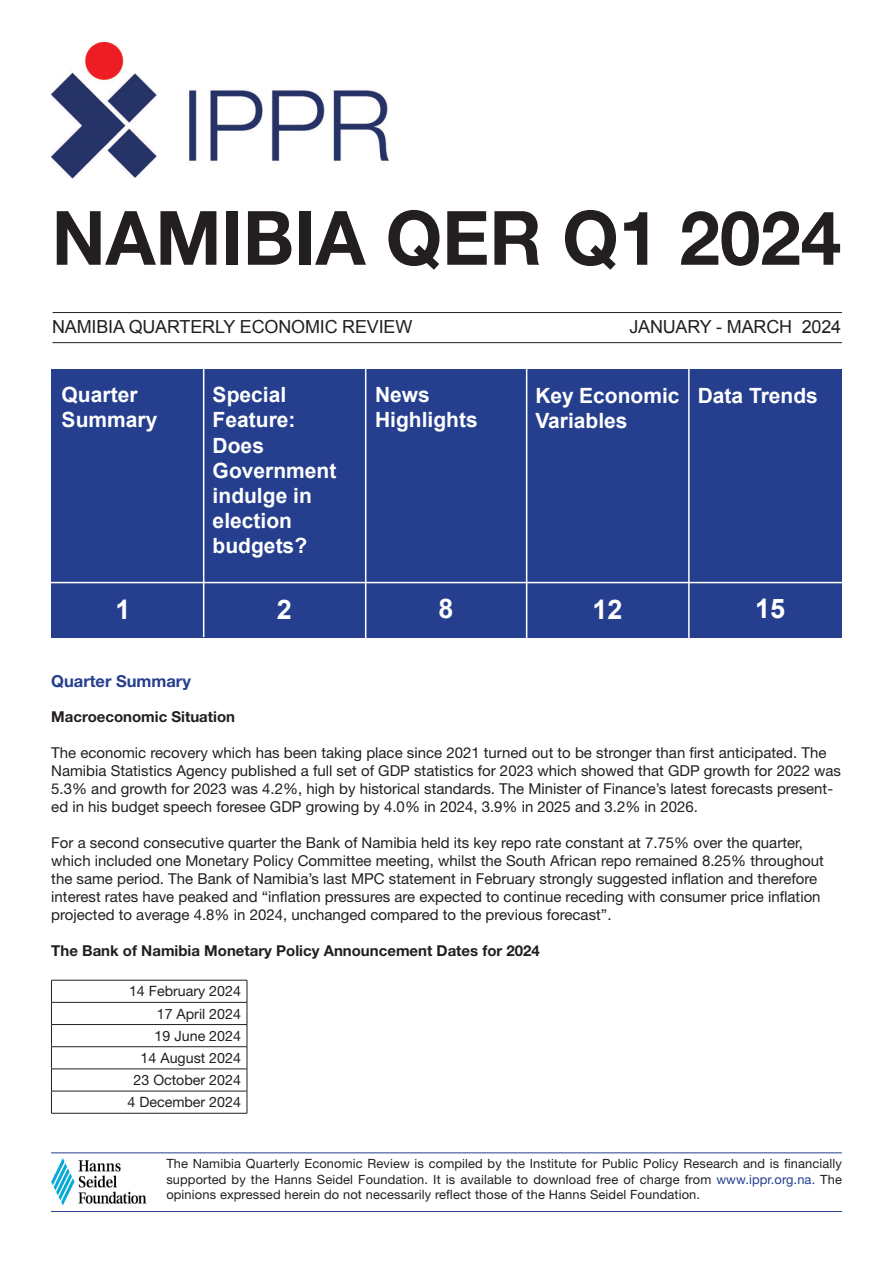
<style>
.page{position:relative;width:893px;height:1263px;background:#fff}
.page>*{position:absolute;margin:0;border:0;box-sizing:border-box;transform-origin:0 0}
.t1{font:700 75px "Helvetica Neue LT Std";color:#231f20}
.t2{font:700 27px "Arial";color:#fff}
.t3{font:700 21px/25.2px "Arial";color:#fff}
.t4{font:18px "Arial";letter-spacing:-.01em;color:#231f20}
.t5{font:700 16.5px "Helvetica Neue LT Std";color:#253f8e}
.t6{font:15px/18px "Helvetica Neue LT Std";color:#231f20}
.t7{font:700 15px "Helvetica Neue LT Std";color:#231f20}
.t8{font:14.25px/22.2px "Helvetica Neue LT Std";color:#231f20;text-align:right}
.t9{font:12.75px/15.3px "Helvetica Neue LT Std";letter-spacing:.01em;color:#231f20;text-align:justify}
.s1{color:#253f8e}
</style>
<div class="page">
<div style="left:51px;top:370px;width:790px;height:268px;background:#253f8e"></div>
<hr style="left:51px;top:1152px;width:791px;height:1px;background:#253f8e">
<hr style="left:51px;top:1211px;width:791px;height:1px;background:#253f8e">
<hr style="left:53px;top:312px;width:789px;height:1px;background:#231f20">
<hr style="left:53px;top:342px;width:789px;height:1px;background:#231f20">
<img style="left:51px;top:1158px;width:96px;height:48px">
<hr style="left:203px;top:364px;width:1px;height:273px;background:#fff">
<hr style="left:365px;top:364px;width:1px;height:274px;background:#fff">
<hr style="left:526px;top:364px;width:1px;height:274px;background:#fff">
<hr style="left:51px;top:582px;width:791px;height:1px;background:#fff">
<img style="left:51px;top:43px;width:337px;height:135px">
<hr style="left:688px;top:363px;width:2px;height:275px;background:#fff">
<hr style="left:51px;top:980px;width:196px;height:1px;background:#231f20">
<hr style="left:51px;top:1002px;width:196px;height:1px;background:#231f20">
<hr style="left:51px;top:1024px;width:196px;height:1px;background:#231f20">
<hr style="left:51px;top:1046px;width:196px;height:1px;background:#231f20">
<hr style="left:51px;top:1069px;width:196px;height:1px;background:#231f20">
<hr style="left:51px;top:1091px;width:196px;height:1px;background:#231f20">
<svg style="left:51px;top:980px;width:1px;height:133px"></svg>
<svg style="left:247px;top:980px;width:1px;height:133px"></svg>
<hr style="left:51px;top:1113px;width:196px;height:1px;background:#231f20">
<h1 class="t1" style="left:52px;top:192px;width:791px">Namibia QER Q1 2024</h1>
<p class="t4" style="left:52px;top:315px;width:362px">NAMIBIA QUARTERLY ECON OMIC REVIEW</p>
<p class="t4" style="left:629px;top:315px;width:213px">JAN UARY - MARCH 2024</p>
<h3 class="t3" style="left:62px;top:383px;width:97px">Quarter<br>Summary</h3>
<h3 class="t3" style="left:213px;top:383px;width:125px">Special<br>Feature:<br>Does<br>Government indulge in election budgets?</h3>
<h3 class="t3" style="left:375px;top:383px;width:104px">News<br>Highlights</h3>
<h3 class="t3" style="left:535px;top:383px;width:146px">Key Economic<br>Variables</h3>
<h3 class="t3" style="left:698px;top:383px;width:122px">Data Trends</h3>
<h2 class="t2" style="left:115px;top:591px;width:17px">1</h2>
<h2 class="t2" style="left:277px;top:591px;width:17px">2</h2>
<h2 class="t2" style="left:439px;top:590px;width:17px">8</h2>
<h2 class="t2" style="left:592px;top:591px;width:32px">12</h2>
<h2 class="t2" style="left:755px;top:590px;width:32px">15</h2>
<p class="t5" style="left:51px;top:671px;width:141px">Quarter Summary</p>
<p class="t7" style="left:51px;top:707px;width:185px">Macroeconomic Situation</p>
<p class="t6" style="left:51px;top:743px;width:791px">The economic recovery which has been taking place since 2021 turned out to be stronger than first anticipated. The Namibia Statistics Agency published a full set of GDP statistics for 2023 which showed that GDP growth for 2022 was 5.3% and growth for 2023 was 4.2%, high by historical standards. The Minister of Finance’s latest forecasts present&shy;ed in his budget speech foresee GDP growing by 4.0% in 2024, 3.9% in 2025 and 3.2% in 2026.</p>
<p class="t6" style="left:51px;top:833px;width:774px">For a second consecutive quarter the Bank of Namibia held its key repo rate constant at 7.75% over the quarter, which included one Monetary Policy Committee meeting, whilst the South African repo remained 8.25% throughout the same period. The Bank of Namibia’s last MPC statement in February strongly suggested inflation and therefore interest rates have peaked and “inflation pressures are expected to continue receding with consumer price inflation projected to average 4.8% in 2024, unchanged compared to the previous forecast”.</p>
<p class="t7" style="left:51px;top:941px;width:490px">The Bank of Namibia Monetary Policy Announcement Dates for 2024</p>
<p class="t8" style="left:127px;top:980px;width:115px">14 February 2024<br>17 April 2024<br>19 June 2024<br>14 August 2024<br>23 October 2024<br>4 December 2024</p>
<p class="t9" style="left:166px;top:1156px;width:677px">The Namibia Quarterly Economic Review is compiled by the Institute for Public Policy Research and is financially supported by the Hanns Seidel Foundation. It is available to download free of charge from <span class="s1">www.ippr.org.na.</span> The opinions expressed herein do not necessarily reflect those of the Hanns Seidel Foundation.</p>
</div>
